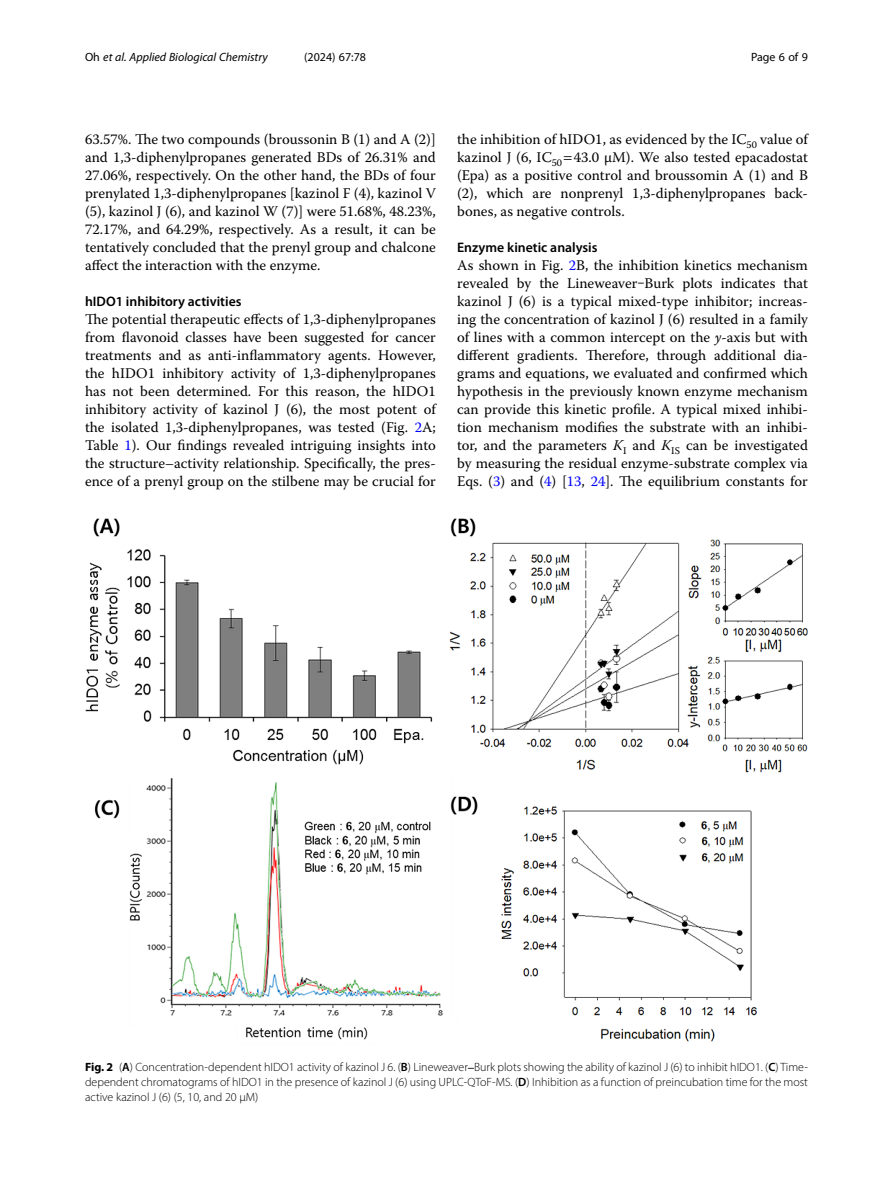
<style>
.page{position:relative;width:893px;height:1191px;background:#fff}
.page>*{position:absolute;margin:0;border:0;box-sizing:border-box;transform-origin:0 0}
.Body_Text{font:14.7px/18px "Warnock Pro";color:#000;text-align:justify}
.Head_2{font:600 13.8px "Myriad Pro";color:#000}
.Figure_Caption{font:300 12px/15px "Myriad Pro";color:#000;text-align:justify}
.t1{font:italic 12px "Myriad Pro";color:#000}
.t2{font:12px "Myriad Pro";color:#000}
.s1{font-style:normal}
.s2{color:#00f}
.s3{font-style:italic}
.s4{font-weight:700}
.s5{font-weight:600}
.s6{font-family:"STIX";font-weight:400}
</style>
<div class="page">
<img style="left:85px;top:518px;width:723px;height:524px">
<p class="t1" style="left:85px;top:50px;width:184px"><span class="s1">Oh</span> et al. Applied Biological Chemistry</p>
<p class="t2" style="left:304px;top:50px;width:63px">(2024) 67:78</p>
<p class="t2" style="left:751px;top:50px;width:58px">Page 6 of 9</p>
<p class="Body_Text" style="left:85px;top:130px;width:352px">63.57%. The two compounds (broussonin B (1) and A (2)] and 1,3-diphenylpropanes generated BDs of 26.31% and 27.06%, respectively. On the other hand, the BDs of four prenylated 1,3-diphenylpropanes [kazinol F (4), kazinol V (5), kazinol J (6), and kazinol W (7)] were 51.68%, 48.23%, 72.17%, and 64.29%, respectively. As a result, it can be tentatively concluded that the prenyl group and chalcone affect the interaction with the enzyme.</p>
<p class="Head_2" style="left:85px;top:293px;width:158px">hIDO1 inhibitory activities</p>
<p class="Body_Text" style="left:85px;top:310px;width:352px">The potential therapeutic effects of 1,3-diphenylpropanes from flavonoid classes have been suggested for cancer treatments and as anti-inflammatory agents. However, the hIDO1 inhibitory activity of 1,3-diphenylpropanes has not been determined. For this reason, the hIDO1 inhibitory activity of kazinol J (6), the most potent of the isolated 1,3-diphenylpropanes, was tested (Fig. <span class="s2">2</span>A; Table <span class="s2">1</span>). Our findings revealed intriguing insights into the structure–activity relationship. Specifically, the pres&shy;ence of a prenyl group on the stilbene may be crucial for</p>
<p class="Body_Text" style="left:457px;top:130px;width:352px">the inhibition of hIDO1, as evidenced by the IC<sub>50</sub> value of kazinol J (6, IC<sub>50</sub> 43.0 µM). We also tested epacadostat (Epa) as a positive control and broussomin A (1) and B (2), which are nonprenyl 1,3-diphenylpropanes back&shy;bones, as negative controls.</p>
<p class="Head_2" style="left:457px;top:239px;width:142px">Enzyme kinetic analysis</p>
<p class="Body_Text" style="left:457px;top:256px;width:352px">As shown in Fig. <span class="s2">2</span>B, the inhibition kinetics mechanism revealed by the Lineweaver‒Burk plots indicates that kazinol J (6) is a typical mixed-type inhibitor; increas&shy;ing the concentration of kazinol J (6) resulted in a family of lines with a common intercept on the <span class="s3">y</span>-axis but with different gradients. Therefore, through additional dia&shy;grams and equations, we evaluated and confirmed which hypothesis in the previously known enzyme mechanism can provide this kinetic profile. A typical mixed inhibi&shy;tion mechanism modifies the substrate with an inhibi&shy;tor, and the parameters <span class="s3">K</span><sub>I</sub> and <span class="s3">K</span><sub>IS</sub> can be investigated by measuring the residual enzyme-substrate complex via Eqs. (<span class="s2">3</span>) and (<span class="s2">4</span>) [<span class="s2">13</span>, <span class="s2">24</span>]. The equilibrium constants for</p>
<p class="Figure_Caption" style="left:85px;top:1059px;width:724px"><span class="s4">Fig. 2</span> (<span class="s5">A</span>) Concentration-dependent hIDO1 activity of kazinol J 6. (<span class="s5">B</span>) Lineweaver<span class="s6">‒</span>Burk plots showing the ability of kazinol J (6) to inhibit hIDO1. (<span class="s5">C</span>) Time&shy;dependent chromatograms of hIDO1 in the presence of kazinol J (6) using UPLC-QToF-MS. (<span class="s5">D</span>) Inhibition as a function of preincubation time for the most active kazinol J (6) (5, 10, and 20 µM)</p>
</div>
